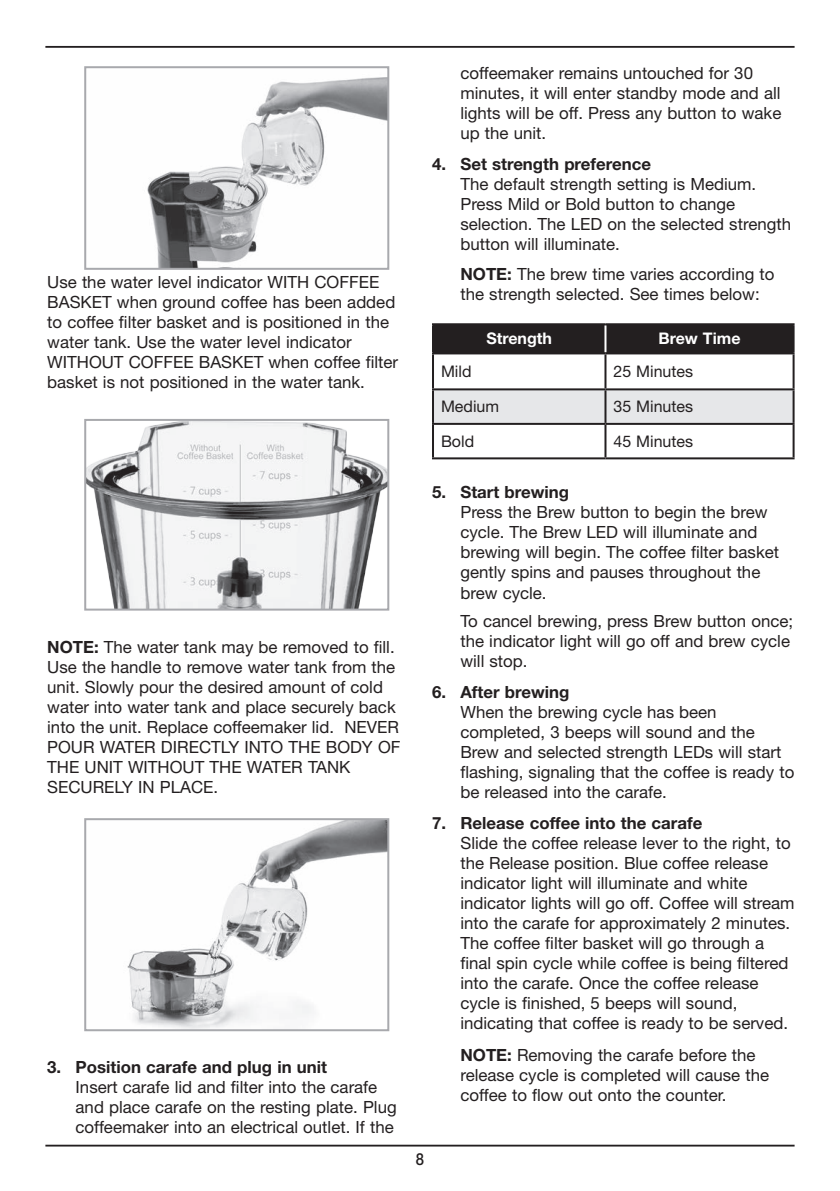
<style>
.page{position:relative;width:840px;height:1191px;background:#fff}
.page>*{position:absolute;margin:0;border:0;box-sizing:border-box;transform-origin:0 0}
.t1{font:16.8px/20px "Helvetica Neue LT Std";color:#231f20}
.t2{font:700 16.8px "Helvetica Neue LT Std";color:#231f20}
.t3{font:500 16.6px "Helvetica Neue LT Std";color:#231f20;scale:.9 1}
.t4{font:16px "Helvetica Neue LT Std";color:#231f20}
.t5{font:700 16px "Helvetica Neue LT Std";color:#fff}
.s1{font-weight:700}
</style>
<div class="page">
<div style="left:434px;top:325px;width:358px;height:27px;background:#231f20"></div>
<div style="left:434px;top:390px;width:358px;height:33px;background:#e6e7e9"></div>
<hr style="left:432px;top:354px;width:2px;height:34px;background:#231f20">
<hr style="left:604px;top:354px;width:2px;height:34px;background:#231f20">
<hr style="left:792px;top:354px;width:2px;height:34px;background:#231f20">
<hr style="left:432px;top:388px;width:173px;height:2px;background:#231f20">
<hr style="left:432px;top:390px;width:2px;height:33px;background:#231f20">
<hr style="left:605px;top:388px;width:189px;height:2px;background:#231f20">
<hr style="left:604px;top:390px;width:2px;height:33px;background:#231f20">
<hr style="left:792px;top:390px;width:2px;height:33px;background:#231f20">
<hr style="left:432px;top:423px;width:173px;height:2px;background:#231f20">
<hr style="left:432px;top:425px;width:2px;height:32px;background:#231f20">
<hr style="left:605px;top:423px;width:189px;height:2px;background:#231f20">
<hr style="left:604px;top:425px;width:2px;height:32px;background:#231f20">
<hr style="left:792px;top:425px;width:2px;height:32px;background:#231f20">
<hr style="left:432px;top:457px;width:173px;height:2px;background:#231f20">
<hr style="left:605px;top:457px;width:189px;height:2px;background:#231f20">
<hr style="left:604px;top:325px;width:2px;height:27px;background:#fff">
<hr style="left:432px;top:323px;width:173px;height:2px;background:#231f20">
<hr style="left:432px;top:325px;width:2px;height:27px;background:#231f20">
<hr style="left:605px;top:323px;width:189px;height:2px;background:#231f20">
<hr style="left:792px;top:325px;width:2px;height:27px;background:#231f20">
<hr style="left:432px;top:352px;width:173px;height:2px;background:#231f20">
<hr style="left:605px;top:352px;width:189px;height:2px;background:#231f20">
<hr style="left:45px;top:46px;width:749px;height:2px;background:#231f20">
<hr style="left:45px;top:1144px;width:749px;height:2px;background:#231f20">
<img style="left:147px;top:77px;width:239px;height:190px">
<div style="left:84px;top:66px;width:305px;height:204px;border:2px solid #a8a9ad"></div>
<img style="left:87px;top:422px;width:299px;height:185px">
<div style="left:84px;top:419px;width:305px;height:191px;border:2px solid #a8a9ad"></div>
<img style="left:127px;top:821px;width:259px;height:207px">
<div style="left:84px;top:818px;width:305px;height:213px;border:2px solid #a8a9ad"></div>
<p class="t1" style="left:47px;top:271px;width:352px">Use the water level indicator WITH COFFEE BASKET when ground coffee has been added to coffee filter basket and is positioned in the water tank. Use the water level indicator WITHOUT COFFEE BASKET when coffee filter basket is not positioned in the water tank.</p>
<p class="t1" style="left:47px;top:637px;width:354px"><span class="s1">NOTE:</span> The water tank may be removed to fill.<br>Use the handle to remove water tank from the unit. Slowly pour the desired amount of cold water into water tank and place securely back into the unit. Replace coffeemaker lid. NEVER POUR WATER DIRECTLY INTO THE BODY OF THE UNIT WITHOUT THE WATER TANK SECURELY IN PLACE.</p>
<p class="t2" style="left:47px;top:1057px;width:281px">3. Position carafe and plug in unit</p>
<p class="t1" style="left:76px;top:1077px;width:322px">Insert carafe lid and filter into the carafe and place carafe on the resting plate. Plug coffeemaker into an electrical outlet. If the</p>
<p class="t1" style="left:460px;top:62px;width:322px">coffeemaker remains untouched for 30 minutes, it will enter standby mode and all lights will be off. Press any button to wake up the unit.</p>
<p class="t2" style="left:432px;top:153px;width:220px">4. Set strength preference</p>
<p class="t1" style="left:460px;top:174px;width:332px">The default strength setting is Medium.<br>Press Mild or Bold button to change selection. The LED on the selected strength button will illuminate.</p>
<p class="t1" style="left:460px;top:264px;width:315px"><span class="s1">NOTE:</span> The brew time varies according to the strength selected. See times below:</p>
<p class="t5" style="left:486px;top:328px;width:67px">Strength</p>
<p class="t5" style="left:658px;top:328px;width:83px">Brew Time</p>
<p class="t4" style="left:441px;top:362px;width:32px">Mild</p>
<p class="t4" style="left:613px;top:362px;width:81px">25 Minutes</p>
<p class="t4" style="left:441px;top:397px;width:60px">Medium</p>
<p class="t4" style="left:613px;top:397px;width:81px">35 Minutes</p>
<p class="t4" style="left:441px;top:431px;width:35px">Bold</p>
<p class="t4" style="left:613px;top:431px;width:81px">45 Minutes</p>
<p class="t2" style="left:432px;top:482px;width:138px">5. Start brewing</p>
<p class="t1" style="left:460px;top:502px;width:320px">Press the Brew button to begin the brew cycle. The Brew LED will illuminate and brewing will begin. The coffee filter basket gently spins and pauses throughout the brew cycle.</p>
<p class="t1" style="left:460px;top:610px;width:334px">To cancel brewing, press Brew button once; the indicator light will go off and brew cycle will stop.</p>
<p class="t2" style="left:432px;top:681px;width:139px">6. After brewing</p>
<p class="t1" style="left:460px;top:701px;width:335px">When the brewing cycle has been completed, 3 beeps will sound and the Brew and selected strength LEDs will start flashing, signaling that the coffee is ready to be released into the carafe.</p>
<p class="t2" style="left:432px;top:813px;width:272px">7. Release coffee into the carafe</p>
<p class="t1" style="left:460px;top:833px;width:335px">Slide the coffee release lever to the right, to the Release position. Blue coffee release indicator light will illuminate and white indicator lights will go off. Coffee will stream into the carafe for approximately 2 minutes.<br>The coffee filter basket will go through a final spin cycle while coffee is being filtered into the carafe. Once the coffee release cycle is finished, 5 beeps will sound, indicating that coffee is ready to be served.</p>
<p class="t1" style="left:460px;top:1044px;width:310px"><span class="s1">NOTE:</span> Removing the carafe before the release cycle is completed will cause the coffee to flow out onto the counter.</p>
<p class="t3" style="left:415px;top:1148px;width:11px">8</p>
</div>
